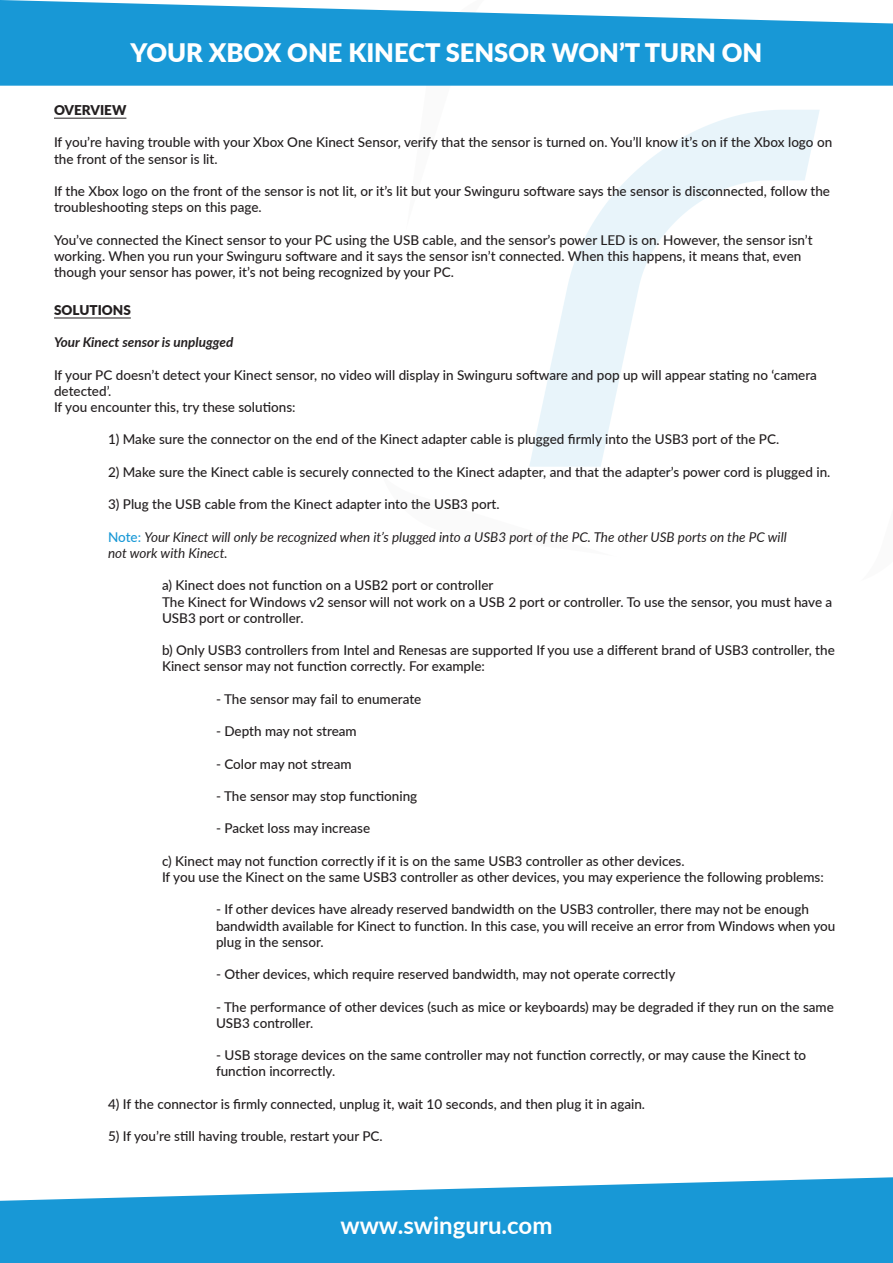
<style>
.page{position:relative;width:893px;height:1263px;background:#fff}
.page>*{position:absolute;margin:0;border:0;box-sizing:border-box;transform-origin:0 0}
.t1{font:900 25.5px "Lato";color:#fff}
.t2{font:700 24px "Lato";color:#fff}
.t3{font:500 13.5px/16.2px "Lato";color:#231f20}
.t4{font:italic 13.5px/16.2px "Lato";color:#231f20}
.t5{font:italic 700 13.5px "Lato";color:#231f20}
.t6{font:900 13.5px "Lato";color:#231f20}
.s1{font-weight:500;font-style:normal;color:#1898d6}
</style>
<div class="page">
<svg style="left:0;top:1177px;width:893px;height:86px;background:#39a6db"></svg>
<svg style="left:529px;top:110px;width:291px;height:357px"></svg>
<svg style="left:0;top:0;width:893px;height:86px;background:#37a6db"></svg>
<hr style="left:54px;top:118px;width:72px;height:1px;background:#231f20">
<hr style="left:54px;top:318px;width:77px;height:1px;background:#231f20">
<h1 class="t1" style="left:131px;top:34px;width:633px">YOUR XBOX ONE KINECT SENSOR WON’T TURN ON</h1>
<p class="t6" style="left:54px;top:100px;width:74px">OVERVIEW</p>
<p class="t3" style="left:54px;top:134px;width:780px">If you’re having trouble with your Xbox One Kinect Sensor, verify that the sensor is turned on. You’ll know it’s on if the Xbox logo on the front of the sensor is lit.</p>
<p class="t3" style="left:54px;top:182px;width:777px">If the Xbox logo on the front of the sensor is not lit, or it’s lit but your Swinguru software says the sensor is disconnected, follow the troubleshooting steps on this page.</p>
<p class="t3" style="left:54px;top:231px;width:760px">You’ve connected the Kinect sensor to your PC using the USB cable, and the sensor’s power LED is on. However, the sensor isn’t working. When you run your Swinguru software and it says the sensor isn’t connected. When this happens, it means that, even though your sensor has power, it’s not being recognized by your PC.</p>
<p class="t6" style="left:54px;top:300px;width:78px">SOLUTIONS</p>
<p class="t5" style="left:54px;top:332px;width:181px">Your Kinect sensor is unplugged</p>
<p class="t3" style="left:54px;top:366px;width:764px">If your PC doesn’t detect your Kinect sensor, no video will display in Swinguru software and pop up will appear stating no ‘camera detected’.<br>If you encounter this, try these solutions:</p>
<p class="t3" style="left:108px;top:431px;width:673px">1) Make sure the connector on the end of the Kinect adapter cable is plugged firmly into the USB3 port of the PC.</p>
<p class="t3" style="left:108px;top:463px;width:724px">2) Make sure the Kinect cable is securely connected to the Kinect adapter, and that the adapter’s power cord is plugged in.</p>
<p class="t3" style="left:108px;top:496px;width:393px">3) Plug the USB cable from the Kinect adapter into the USB3 port.</p>
<p class="t4" style="left:108px;top:528px;width:680px"><span class="s1">Note:</span> Your Kinect will only be recognized when it’s plugged into a USB3 port of the PC. The other USB ports on the PC will not work with Kinect.</p>
<p class="t3" style="left:162px;top:577px;width:672px">a) Kinect does not function on a USB2 port or controller<br>The Kinect for Windows v2 sensor will not work on a USB 2 port or controller. To use the sensor, you must have a<br>USB3 port or controller.</p>
<p class="t3" style="left:162px;top:641px;width:674px">b) Only USB3 controllers from Intel and Renesas are supported If you use a different brand of USB3 controller, the<br>Kinect sensor may not function correctly. For example:</p>
<p class="t3" style="left:216px;top:690px;width:207px">- The sensor may fail to enumerate</p>
<p class="t3" style="left:216px;top:722px;width:142px">- Depth may not stream</p>
<p class="t3" style="left:216px;top:755px;width:137px">- Color may not stream</p>
<p class="t3" style="left:216px;top:787px;width:203px">- The sensor may stop functioning</p>
<p class="t3" style="left:216px;top:820px;width:156px">- Packet loss may increase</p>
<p class="t3" style="left:162px;top:852px;width:663px">c) Kinect may not function correctly if it is on the same USB3 controller as other devices.<br>If you use the Kinect on the same USB3 controller as other devices, you may experience the following problems:</p>
<p class="t3" style="left:216px;top:901px;width:621px">- If other devices have already reserved bandwidth on the USB3 controller, there may not be enough bandwidth available for Kinect to function. In this case, you will receive an error from Windows when you plug in the sensor.</p>
<p class="t3" style="left:216px;top:965px;width:461px">- Other devices, which require reserved bandwidth, may not operate correctly</p>
<p class="t3" style="left:216px;top:998px;width:619px">- The performance of other devices (such as mice or keyboards) may be degraded if they run on the same<br>USB3 controller.</p>
<p class="t3" style="left:216px;top:1046px;width:592px">- USB storage devices on the same controller may not function correctly, or may cause the Kinect to function incorrectly.</p>
<p class="t3" style="left:108px;top:1095px;width:539px">4) If the connector is firmly connected, unplug it, wait 10 seconds, and then plug it in again.</p>
<p class="t3" style="left:108px;top:1127px;width:276px">5) If you’re still having trouble, restart your PC.</p>
<h2 class="t2" style="left:340px;top:1207px;width:214px">www.swinguru.com</h2>
</div>
